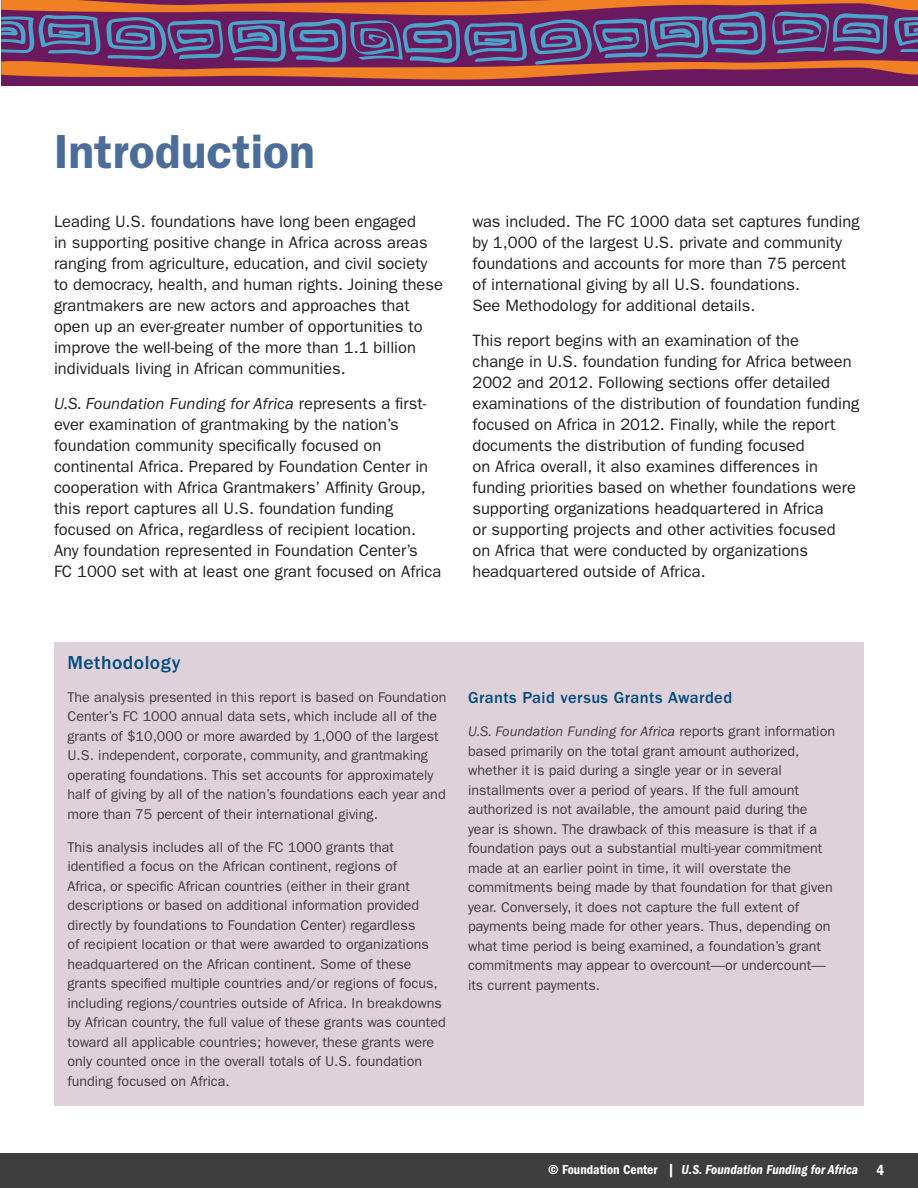
<style>
.page{position:relative;width:918px;height:1188px;background:#fff}
.page>*{position:absolute;margin:0;border:0;box-sizing:border-box;transform-origin:0 0}
.t1{font:600 48px "ITC Franklin Gothic Std";color:#4d6d99}
.t2{font:500 19.5px "ITC Franklin Gothic Std";letter-spacing:.025em;color:#014b7f}
.t3{font:16.5px/21px "ITC Franklin Gothic Std";color:#231f20}
.t4{font:500 16.5px "ITC Franklin Gothic Std";letter-spacing:.025em;color:#014b7f}
.t5{font:14.25px/19.5px "ITC Franklin Gothic Std";color:#3e3e3f}
.t6{font:13.5px "ITC Franklin Gothic Std Dm Cd It";color:#fff}
.s1{font-style:italic}
.s2{font-family:"ITC Franklin Gothic Std Dm Cd"}
.s3{font-family:"ITC Franklin Gothic Std Dm Cd";font-size:15px}
</style>
<div class="page">
<div style="left:1px;top:0;width:917px;height:86px;background:#6a195f"></div>
<svg style="left:1px;top:0;width:917px;height:80px"></svg>
<div style="left:0;top:1153px;width:918px;height:35px;background:#3e3e3f"></div>
<div style="left:54px;top:642px;width:810px;height:464px;background:#dfd1da"></div>
<h1 class="t1" style="left:54px;top:123px;width:263px">Introduction</h1>
<p class="t3" style="left:54px;top:211px;width:390px">Leading U.S. foundations have long been engaged<br>in supporting positive change in Africa across areas ranging from agriculture, education, and civil society to democracy, health, and human rights. Joining these grantmakers are new actors and approaches that open up an ever-greater number of opportunities to improve the well-being of the more than 1.1 billion individuals living in African communities.</p>
<p class="t3" style="left:54px;top:393px;width:389px"><span class="s1">U.S. Foundation Funding for Africa</span> represents a first&shy;ever examination of grantmaking by the nation’s foundation community specifically focused on continental Africa. Prepared by Foundation Center in cooperation with Africa Grantmakers’ Affinity Group, this report captures all U.S. foundation funding focused on Africa, regardless of recipient location.<br>Any foundation represented in Foundation Center’s<br>FC 1000 set with at least one grant focused on Africa</p>
<p class="t3" style="left:473px;top:211px;width:389px">was included. The FC 1000 data set captures funding by 1,000 of the largest U.S. private and community foundations and accounts for more than 75 percent of international giving by all U.S. foundations.<br>See Methodology for additional details.</p>
<p class="t3" style="left:473px;top:330px;width:388px">This report begins with an examination of the<br>change in U.S. foundation funding for Africa between 2002 and 2012. Following sections offer detailed examinations of the distribution of foundation funding focused on Africa in 2012. Finally, while the report documents the distribution of funding focused<br>on Africa overall, it also examines differences in funding priorities based on whether foundations were supporting organizations headquartered in Africa<br>or supporting projects and other activities focused<br>on Africa that were conducted by organizations headquartered outside of Africa.</p>
<h2 class="t2" style="left:68px;top:651px;width:114px">Methodology</h2>
<p class="t5" style="left:68px;top:687px;width:380px">The analysis presented in this report is based on Foundation Center’s FC 1000 annual data sets, which include all of the grants of $10,000 or more awarded by 1,000 of the largest U.S. independent, corporate, community, and grantmaking operating foundations. This set accounts for approximately half of giving by all of the nation’s foundations each year and more than 75 percent of their international giving.</p>
<p class="t5" style="left:68px;top:837px;width:380px">This analysis includes all of the FC 1000 grants that identified a focus on the African continent, regions of<br>Africa, or specific African countries (either in their grant descriptions or based on additional information provided directly by foundations to Foundation Center) regardless<br>of recipient location or that were awarded to organizations headquartered on the African continent. Some of these grants specified multiple countries and/or regions of focus, including regions/countries outside of Africa. In breakdowns by African country, the full value of these grants was counted toward all applicable countries; however, these grants were only counted once in the overall totals of U.S. foundation funding focused on Africa.</p>
<p class="t4" style="left:468px;top:688px;width:266px">Grants Paid versus Grants Awarded</p>
<p class="t5" style="left:468px;top:722px;width:369px"><span class="s1">U.S. Foundation Funding for Africa</span> reports grant information based primarily on the total grant amount authorized, whether it is paid during a single year or in several installments over a period of years. If the full amount authorized is not available, the amount paid during the year is shown. The drawback of this measure is that if a foundation pays out a substantial multi-year commitment made at an earlier point in time, it will overstate the commitments being made by that foundation for that given year. Conversely, it does not capture the full extent of payments being made for other years. Thus, depending on what time period is being examined, a foundation’s grant commitments may appear to overcount—or undercount— its current payments.</p>
<p class="t6" style="left:548px;top:1162px;width:338px"><span class="s2">© Foundation Center |</span> U.S. Foundation Funding for Africa <span class="s3">4</span></p>
</div>
